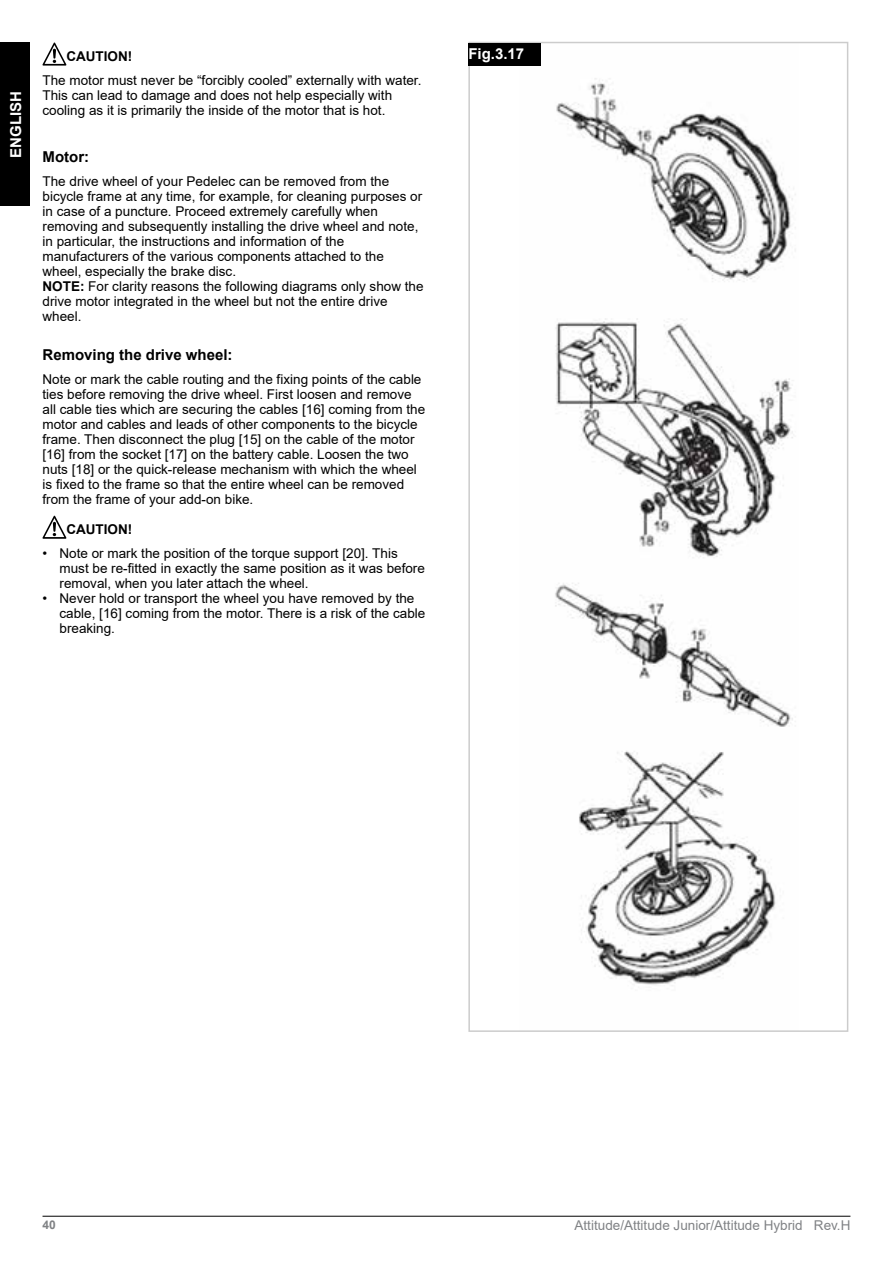
<style>
.page{position:relative;width:893px;height:1263px;background:#fff}
.page>*{position:absolute;margin:0;border:0;box-sizing:border-box;transform-origin:0 0}
.t1{font:700 15px "Arial";color:#000}
.t2{font:700 15px "Arial";color:#fff}
.t3{font:13.5px/15px "Arial";color:#000}
.t4{font:13.5px "Arial";color:#808285}
.t5{font:700 13.5px "Arial";color:#000}
.t6{font:700 12px "Arial";color:#808285}
.s1{font-weight:700}
</style>
<div class="page">
<div style="left:0;top:43px;width:30px;height:163px;background:#000"></div>
<hr style="left:43px;top:1216px;width:807px;height:1px;background:#000">
<svg style="left:43px;top:43px;width:23px;height:23px"></svg>
<svg style="left:43px;top:516px;width:23px;height:23px"></svg>
<img style="left:520px;top:65px;width:276px;height:920px">
<div style="left:468px;top:42px;width:380px;height:990px;border:2px solid #ccc"></div>
<div style="left:468px;top:43px;width:73px;height:22px;background:#000"></div>
<p class="t2" style="left:5px;top:158px;width:68px;rotate:-90deg">ENGLISH</p>
<p class="t5" style="left:66px;top:47px;width:67px">CAUTION!</p>
<p class="t3" style="left:43px;top:73px;width:380px">The motor must never be “forcibly cooled” externally with water.<br>This can lead to damage and does not help especially with cooling as it is primarily the inside of the motor that is hot.</p>
<p class="t1" style="left:43px;top:146px;width:48px">Motor:</p>
<p class="t3" style="left:43px;top:174px;width:383px">The drive wheel of your Pedelec can be removed from the bicycle frame at any time, for example, for cleaning purposes or in case of a puncture. Proceed extremely carefully when removing and subsequently installing the drive wheel and note, in particular, the instructions and information of the manufacturers of the various components attached to the wheel, especially the brake disc.<br><span class="s1">NOTE:</span> For clarity reasons the following diagrams only show the drive motor integrated in the wheel but not the entire drive wheel.</p>
<p class="t1" style="left:43px;top:344px;width:192px">Removing the drive wheel:</p>
<p class="t3" style="left:43px;top:372px;width:384px">Note or mark the cable routing and the fixing points of the cable ties before removing the drive wheel. First loosen and remove all cable ties which are securing the cables [16] coming from the motor and cables and leads of other components to the bicycle frame. Then disconnect the plug [15] on the cable of the motor [16] from the socket [17] on the battery cable. Loosen the two nuts [18] or the quick-release mechanism with which the wheel is fixed to the frame so that the entire wheel can be removed from the frame of your add-on bike.</p>
<p class="t5" style="left:66px;top:520px;width:67px">CAUTION!</p>
<p class="t3" style="left:60px;top:546px;width:367px;text-indent:-17px">• Note or mark the position of the torque support [20]. This must be re-fitted in exactly the same position as it was before removal, when you later attach the wheel.</p>
<p class="t3" style="left:60px;top:591px;width:367px;text-indent:-17px">• Never hold or transport the wheel you have removed by the cable, [16] coming from the motor. There is a risk of the cable breaking.</p>
<p class="t2" style="left:468px;top:44px;width:57px">Fig.3.17</p>
<p class="t6" style="left:43px;top:1216px;width:15px">40</p>
<p class="t4" style="left:575px;top:1216px;width:277px">Attitude/Attitude Junior/Attitude Hybrid Rev.H</p>
</div>
